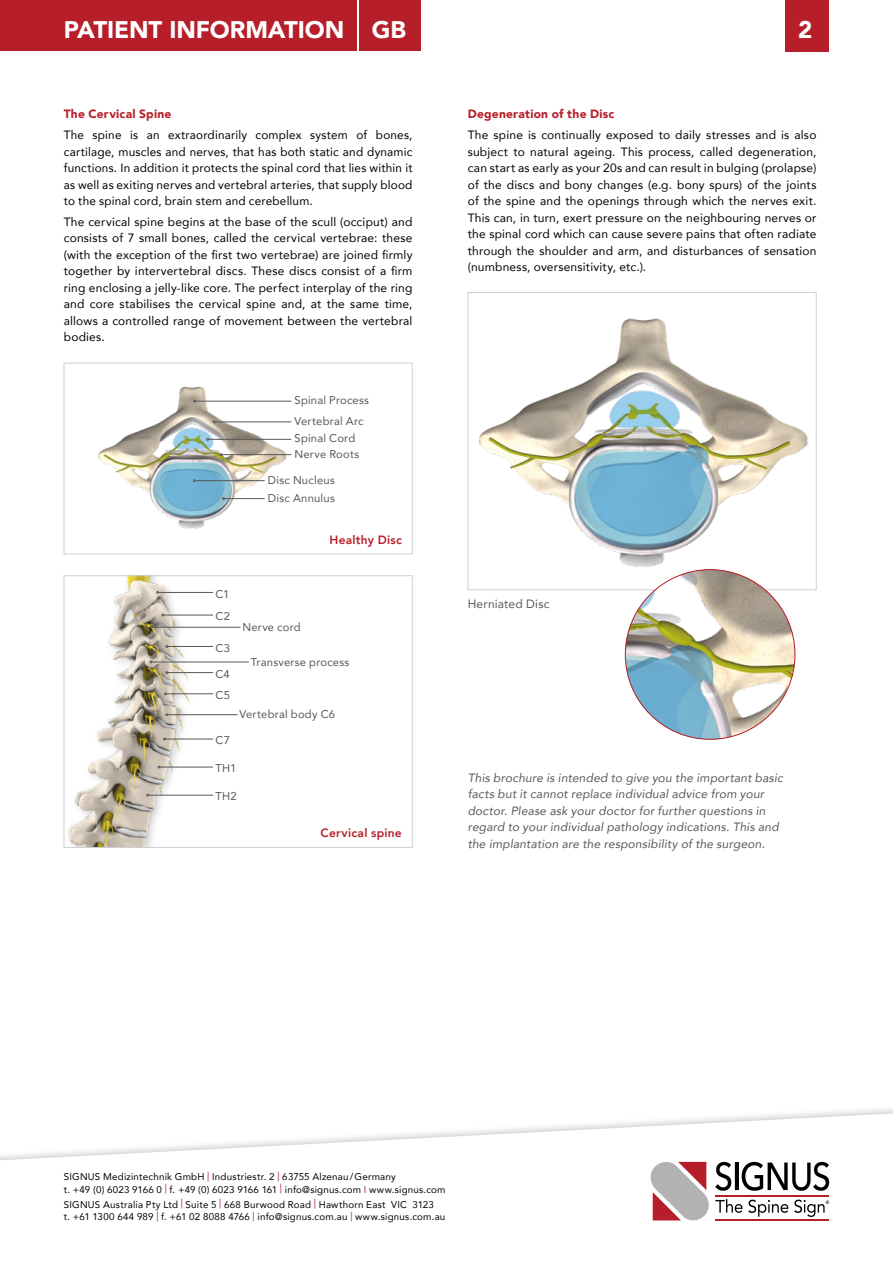
<style>
.page{position:relative;width:893px;height:1263px;background:#fff}
.page>*{position:absolute;margin:0;border:0;box-sizing:border-box;transform-origin:0 0}
.t1{font:900 24px "Avenir";letter-spacing:-.005em;color:#fff}
.t2{font:12px/16.5px "Avenir";letter-spacing:.015em;color:#000;text-align:justify}
.t3{font:italic 12px/16.5px "Avenir";letter-spacing:.015em;color:#575756}
.t4{font:900 12px "Avenir";letter-spacing:.02em;color:#b61f29}
.t5{font:800 12px "Avenir";letter-spacing:.02em;color:#b61f29}
.t6{font:12px "Avenir";letter-spacing:.02em;color:#575756}
.t7{font:11.25px/22.6px "Avenir";letter-spacing:.02em;color:#575756}
.t8{font:9.75px/12.8px "Avenir";letter-spacing:.025em;color:#000}
.s1{color:#b61f29}
</style>
<div class="page">
<div style="left:785px;top:0;width:44px;height:51px;background:#b61f29"></div>
<svg style="left:0;top:1113px;width:893px;height:108px"></svg>
<svg style="left:651px;top:1162px;width:178px;height:58px"></svg>
<div style="left:0;top:0;width:357px;height:51px;background:#b61f29"></div>
<div style="left:359px;top:0;width:61px;height:51px;background:#b61f29"></div>
<img style="left:68px;top:577px;width:181px;height:269px">
<div style="left:64px;top:575px;width:348px;height:273px;border:1px solid #d0d0d0"></div>
<hr style="left:158px;top:592px;width:55px;height:1px;background:#575756">
<hr style="left:168px;top:646px;width:45px;height:1px;background:#575756">
<hr style="left:168px;top:672px;width:45px;height:1px;background:#575756">
<hr style="left:166px;top:693px;width:47px;height:1px;background:#575756">
<hr style="left:165px;top:739px;width:48px;height:1px;background:#575756">
<hr style="left:160px;top:767px;width:53px;height:1px;background:#575756">
<hr style="left:149px;top:795px;width:64px;height:1px;background:#575756">
<hr style="left:164px;top:615px;width:49px;height:1px;background:#575756">
<hr style="left:152px;top:662px;width:97px;height:1px;background:#575756">
<hr style="left:147px;top:627px;width:93px;height:1px;background:#575756">
<hr style="left:168px;top:714px;width:70px;height:1px;background:#575756">
<img style="left:98px;top:386px;width:194px;height:142px">
<div style="left:64px;top:363px;width:348px;height:191px;border:1px solid #d0d0d0"></div>
<hr style="left:195px;top:401px;width:96px;height:1px;background:#575756">
<hr style="left:215px;top:422px;width:76px;height:1px;background:#575756">
<hr style="left:209px;top:439px;width:82px;height:1px;background:#575756">
<hr style="left:222px;top:454px;width:69px;height:1px;background:#575756">
<hr style="left:195px;top:480px;width:70px;height:1px;background:#575756">
<hr style="left:224px;top:498px;width:41px;height:1px;background:#575756">
<img style="left:478px;top:318px;width:331px;height:249px">
<div style="left:468px;top:292px;width:348px;height:298px;border:1px solid #d0d0d0"></div>
<img style="left:625px;top:569px;width:170px;height:170px;border-radius:85px">
<h1 class="t1" style="left:64px;top:9px;width:344px">PATIENT INFORMATION GB</h1>
<p class="t4" style="left:64px;top:104px;width:109px">The Cervical Spine</p>
<p class="t2" style="left:64px;top:126px;width:350px">The spine is an extraordinarily complex system of bones, cartilage, muscles and nerves, that has both static and dynamic functions. In addition it protects the spinal cord that lies within it as well as exiting nerves and vertebral arteries, that supply blood to the spinal cord, brain stem and cerebellum.</p>
<p class="t2" style="left:64px;top:213px;width:350px">The cervical spine begins at the base of the scull (occiput) and consists of 7 small bones, called the cervical vertebrae: these (with the exception of the first two vertebrae) are joined firmly together by intervertebral discs. These discs consist of a firm ring enclosing a jelly-like core. The perfect interplay of the ring and core stabilises the cervical spine and, at the same time, allows a controlled range of movement between the vertebral bodies.</p>
<p class="t7" style="left:294px;top:388px;width:76px">Spinal Process</p>
<p class="t7" style="left:294px;top:430px;width:66px;line-height:15.6px">Spinal Cord<br>Nerve Roots</p>
<p class="t7" style="left:268px;top:470px;width:68px;line-height:18px">Disc Nucleus<br>Disc Annulus</p>
<p class="t7" style="left:294px;top:409px;width:71px">Vertebral Arc</p>
<p class="t5" style="left:330px;top:530px;width:74px">Healthy Disc</p>
<p class="t7" style="left:216px;top:582px;width:16px">C1<br>C2</p>
<p class="t7" style="left:216px;top:636px;width:16px">C3</p>
<p class="t7" style="left:216px;top:663px;width:16px;line-height:21.1px">C4<br>C5</p>
<p class="t7" style="left:216px;top:728px;width:16px">C7</p>
<p class="t7" style="left:216px;top:756px;width:22px">TH1</p>
<p class="t7" style="left:216px;top:784px;width:23px">TH2</p>
<p class="t7" style="left:242px;top:615px;width:60px">Nerve cord</p>
<p class="t7" style="left:251px;top:650px;width:100px">Transverse process</p>
<p class="t7" style="left:239px;top:702px;width:97px">Vertebral body C6</p>
<p class="t5" style="left:321px;top:823px;width:83px">Cervical spine</p>
<h1 class="t1" style="left:798px;top:9px;width:16px">2</h1>
<p class="t4" style="left:468px;top:104px;width:148px">Degeneration of the Disc</p>
<p class="t2" style="left:468px;top:126px;width:350px">The spine is continually exposed to daily stresses and is also subject to natural ageing. This process, called degeneration, can start as early as your 20s and can result in bulging (prolapse) of the discs and bony changes (e.g. bony spurs) of the joints of the spine and the openings through which the nerves exit.<br>This can, in turn, exert pressure on the neighbouring nerves or the spinal cord which can cause severe pains that often radiate through the shoulder and arm, and disturbances of sensation (numbness, oversensitivity, etc.).</p>
<p class="t6" style="left:468px;top:595px;width:83px">Herniated Disc</p>
<p class="t3" style="left:468px;top:769px;width:317px">This brochure is intended to give you the important basic facts but it cannot replace individual advice from your doctor. Please ask your doctor for further questions in regard to your individual pathology indications. This and the implantation are the responsibility of the surgeon.</p>
<p class="t8" style="left:64px;top:1170px;width:383px">SIGNUS Medizintechnik GmbH <sup>|</sup> Industriestr. 2 <sup>|</sup> 63755 Alzenau/Germany<br>t. +49 (0) 6023 9166 0 <sup>|</sup> f. +49 (0) 6023 9166 161 <sup>|</sup> info@signus.com <span class="s1">I</span> www.signus.com</p>
<p class="t8" style="left:64px;top:1198px;width:383px">SIGNUS Australia Pty Ltd <sup>|</sup> Suite 5 <sup>|</sup> 668 Burwood Road <sup>|</sup> Hawthorn East VIC 3123<br>t. +61 1300 644 989 <sup>|</sup> f. +61 02 8088 4766 <sup>|</sup> info@signus.com.au <sup>|</sup> www.signus.com.au</p>
</div>
